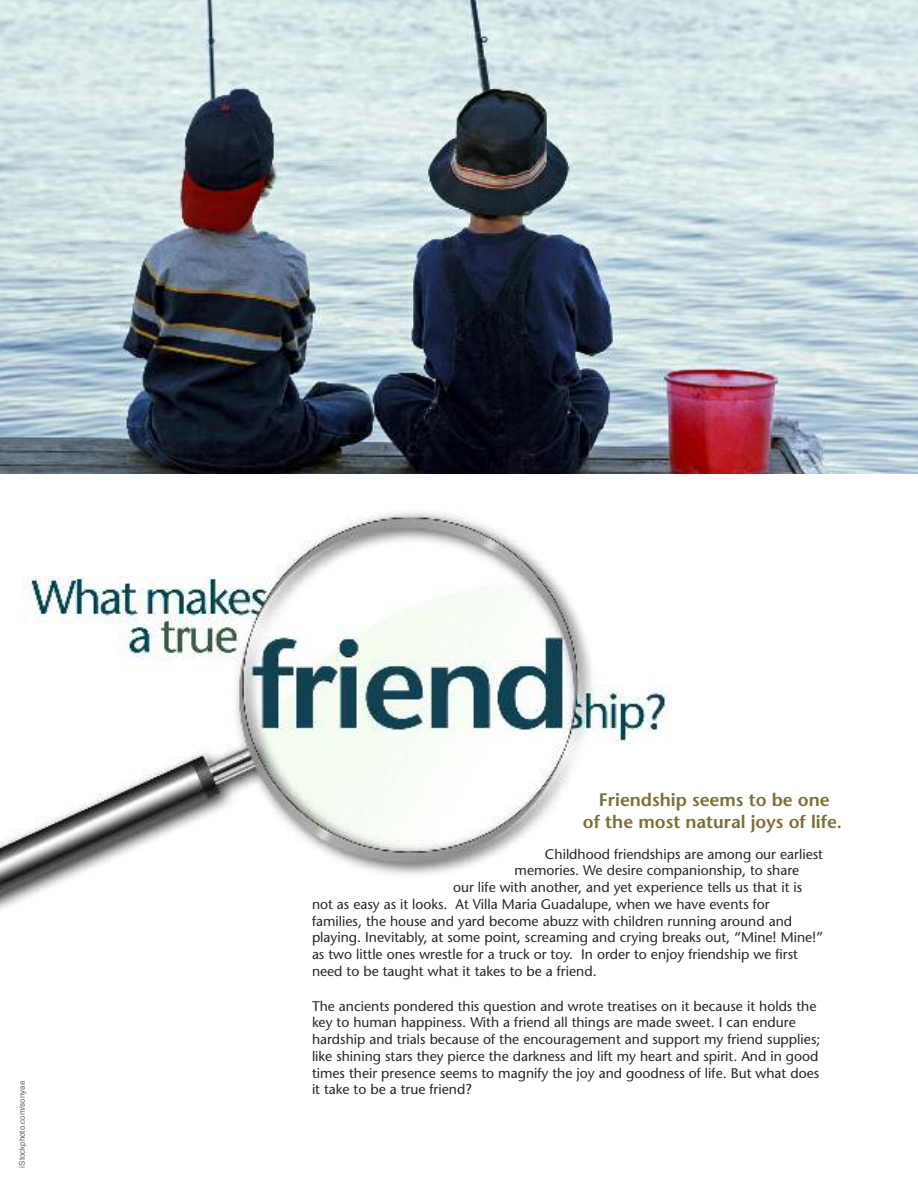
<style>
.page{position:relative;width:918px;height:1188px;background:#fff}
.page>*{position:absolute;margin:0;border:0;box-sizing:border-box;transform-origin:0 0}
.t1{font:600 18px/21.6px "Stone Sans";color:#7c6d35;text-align:center}
.t2{font:13.95px/16.8px "Stone Sans";color:#272627}
.t3{font:7.95px "Helvetica";color:#686768}
</style>
<div class="page">
<img style="left:0;top:512px;width:672px;height:398px">
<img style="left:0;top:0;width:918px;height:474px">
<p class="t3" style="left:19px;top:1168px;width:88px;rotate:-90deg">iStockphoto.com/sonyae</p>
<p class="t1" style="left:583px;top:791px;width:261px">Friendship seems to be one<br>of the most natural joys of life.</p>
<p class="t2" style="left:545px;top:847px;width:279px">Childhood friendships are among our earliest</p>
<p class="t2" style="left:515px;top:864px;width:286px">memories. We desire companionship, to share</p>
<p class="t2" style="left:453px;top:880px;width:351px">our life with another, and yet experience tells us that it is</p>
<p class="t2" style="left:312px;top:897px;width:459px">not as easy as it looks. At Villa Maria Guadalupe, when we have events for</p>
<p class="t2" style="left:312px;top:914px;width:482px">families, the house and yard become abuzz with children running around and</p>
<p class="t2" style="left:312px;top:931px;width:513px">playing. Inevitably, at some point, screaming and crying breaks out, “Mine! Mine!”</p>
<p class="t2" style="left:312px;top:947px;width:487px">as two little ones wrestle for a truck or toy. In order to enjoy friendship we first</p>
<p class="t2" style="left:312px;top:964px;width:286px">need to be taught what it takes to be a friend.</p>
<p class="t2" style="left:312px;top:999px;width:510px">The ancients pondered this question and wrote treatises on it because it holds the key to human happiness. With a friend all things are made sweet. I can endure hardship and trials because of the encouragement and support my friend supplies; like shining stars they pierce the darkness and lift my heart and spirit. And in good times their presence seems to magnify the joy and goodness of life. But what does it take to be a true friend?</p>
</div>
